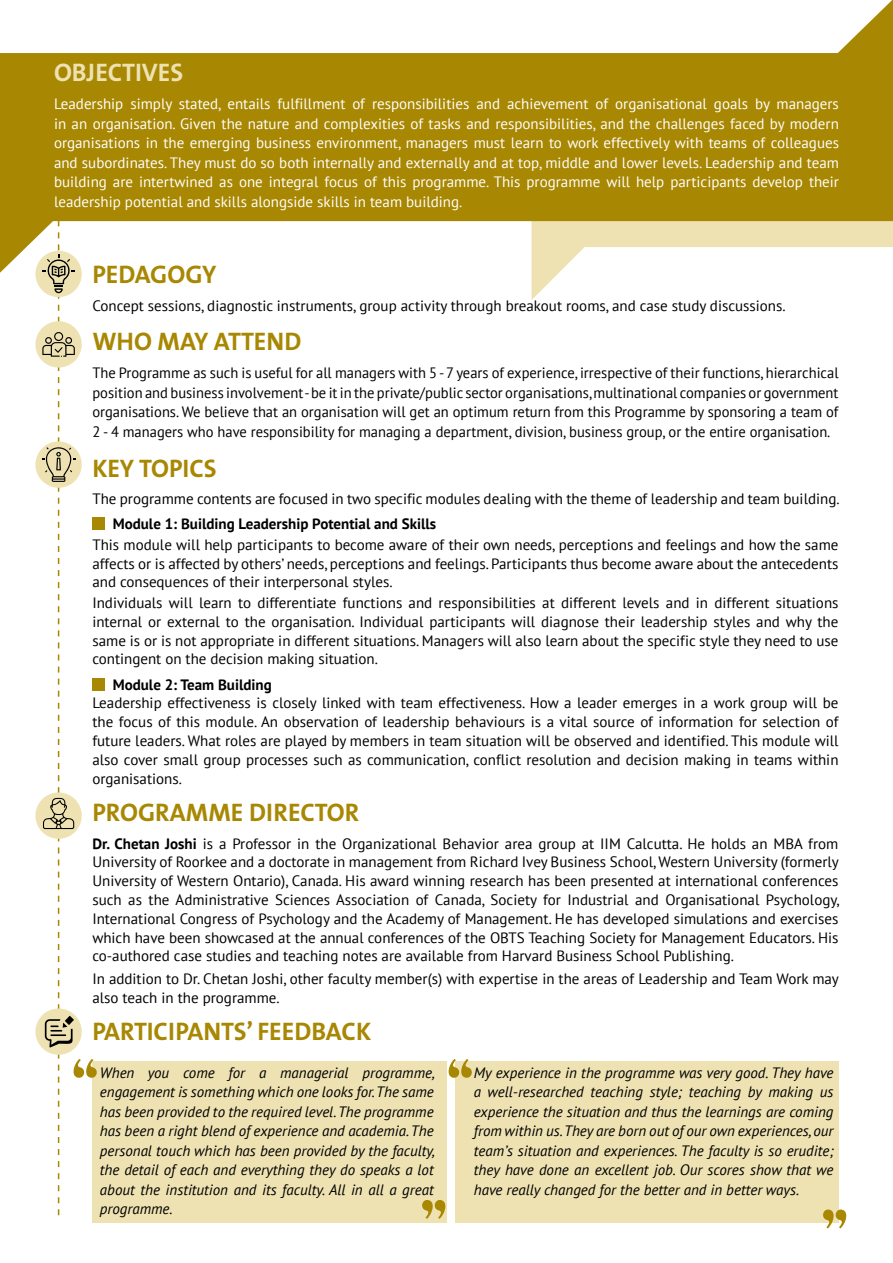
<style>
.page{position:relative;width:893px;height:1263px;background:#fff}
.page>*{position:absolute;margin:0;border:0;box-sizing:border-box;transform-origin:0 0}
.t1{font:700 25.5px "The Sans B7";color:#a88702}
.t2{font:700 25.5px "The Sans B7";color:#eee2b2}
.t3{font:15px/18.8px "PT Sans";color:#000;text-align:justify}
.t4{font:italic 15px/19.5px "PT Sans";color:#000;text-align:justify}
.t5{font:15px/19.5px "PT Sans";color:#fff;text-align:justify}
.t6{font:700 15px "PT Sans";color:#000}
.s1{font-weight:700}
</style>
<div class="page">
<svg style="left:531px;top:273px;width:28px;height:27px"></svg>
<svg style="left:0;top:0;width:893px;height:273px;fill:#a88702"></svg>
<div style="left:35px;top:251px;width:47px;height:46px;background:#eee2b2;border-radius:50%"></div>
<div style="left:92px;top:517px;width:13px;height:13px;background:#a88702"></div>
<div style="left:92px;top:678px;width:13px;height:13px;background:#a88702"></div>
<div style="left:35px;top:792px;width:47px;height:47px;background:#eee2b2;border-radius:50%"></div>
<div style="left:35px;top:321px;width:47px;height:47px;background:#eee2b2;border-radius:50%"></div>
<div style="left:35px;top:441px;width:47px;height:47px;background:#eee2b2;border-radius:50%"></div>
<div style="left:92px;top:1061px;width:354px;height:161px;background:#eee2b2"></div>
<div style="left:455px;top:1061px;width:384px;height:161px;background:#eee2b2"></div>
<svg style="left:422px;top:1200px;width:23px;height:19px"></svg>
<svg style="left:823px;top:1209px;width:23px;height:19px"></svg>
<svg style="left:449px;top:1059px;width:23px;height:19px"></svg>
<div style="left:35px;top:1008px;width:47px;height:47px;background:#eee2b2;border-radius:50%"></div>
<svg style="left:42px;top:220px;width:55px;height:995px"></svg>
<h1 class="t2" style="left:54px;top:59px;width:117px">OBJECTIVES</h1>
<p class="t5" style="left:54px;top:94px;width:786px">Leadership simply stated, entails fulfillment of responsibilities and achievement of organisational goals by managers in an organisation. Given the nature and complexities of tasks and responsibilities, and the challenges faced by modern organisations in the emerging business environment, managers must learn to work effectively with teams of colleagues and subordinates. They must do so both internally and externally and at top, middle and lower levels. Leadership and team building are intertwined as one integral focus of this programme. This programme will help participants develop their leadership potential and skills alongside skills in team building.</p>
<h1 class="t1" style="left:92px;top:261px;width:17px">PEDAGOG</h1>
<h1 class="t1" style="left:202px;top:261px;width:16px">Y</h1>
<p class="t3" style="left:92px;top:296px;width:695px">Concept sessions, diagnostic instruments, group activity through breakout rooms, and case study discussions.</p>
<h1 class="t1" style="left:92px;top:328px;width:137px">WHO MAY ATTEND</h1>
<p class="t3" style="left:92px;top:363px;width:748px;line-height:19.5px">The Programme as such is useful for all managers with 5 - 7 years of experience, irrespective of their functions, hierarchical position and business involvement - be it in the private/public sector organisations, multinational companies or government organisations. We believe that an organisation will get an optimum return from this Programme by sponsoring a team of 2 - 4 managers who have responsibility for managing a department, division, business group, or the entire organisation.</p>
<h1 class="t1" style="left:92px;top:454px;width:111px">KEY TOPICS</h1>
<p class="t3" style="left:92px;top:489px;width:749px">The programme contents are focused in two specific modules dealing with the theme of leadership and team building.</p>
<p class="t6" style="left:113px;top:514px;width:325px">Module 1: Building Leadership Potential and Skills</p>
<p class="t3" style="left:92px;top:535px;width:748px">This module will help participants to become aware of their own needs, perceptions and feelings and how the same affects or is affected by others’ needs, perceptions and feelings. Participants thus become aware about the antecedents and consequences of their interpersonal styles.</p>
<p class="t3" style="left:92px;top:593px;width:748px">Individuals will learn to differentiate functions and responsibilities at different levels and in different situations internal or external to the organisation. Individual participants will diagnose their leadership styles and why the same is or is not appropriate in different situations. Managers will also learn about the specific style they need to use contingent on the decision making situation.</p>
<p class="t6" style="left:113px;top:674px;width:161px">Module 2: Team Building</p>
<p class="t3" style="left:92px;top:693px;width:748px">Leadership effectiveness is closely linked with team effectiveness. How a leader emerges in a work group will be the focus of this module. An observation of leadership behaviours is a vital source of information for selection of future leaders. What roles are played by members in team situation will be observed and identified. This module will also cover small group processes such as communication, conflict resolution and decision making in teams within organisations.</p>
<h1 class="t1" style="left:92px;top:799px;width:18px">PROGRAMME</h1>
<h1 class="t1" style="left:249px;top:799px;width:40px">DIRECTOR</h1>
<p class="t3" style="left:92px;top:834px;width:749px"><span class="s1">Dr. Chetan Joshi</span> is a Professor in the Organizational Behavior area group at IIM Calcutta. He holds an MBA from University of Roorkee and a doctorate in management from Richard Ivey Business School, Western University (formerly University of Western Ontario), Canada. His award winning research has been presented at international conferences such as the Administrative Sciences Association of Canada, Society for Industrial and Organisational Psychology, International Congress of Psychology and the Academy of Management. He has developed simulations and exercises which have been showcased at the annual conferences of the OBTS Teaching Society for Management Educators. His co-authored case studies and teaching notes are available from Harvard Business School Publishing.</p>
<p class="t3" style="left:92px;top:969px;width:748px">In addition to Dr. Chetan Joshi, other faculty member(s) with expertise in the areas of Leadership and Team Work may also teach in the programme.</p>
<h1 class="t1" style="left:92px;top:1018px;width:15px">PART</h1>
<h1 class="t1" style="left:147px;top:1018px;width:44px">ICIPANTS</h1>
<h1 class="t1" style="left:247px;top:1018px;width:25px">’ FEED</h1>
<h1 class="t1" style="left:311px;top:1018px;width:61px">BAC K</h1>
<p class="t4" style="left:100px;top:1062px;width:337px">When you come for a managerial programme, engagement is something which one looks for. The same has been provided to the required level. The programme has been a right blend of experience and academia. The personal touch which has been provided by the faculty, the detail of each and everything they do speaks a lot about the institution and its faculty. All in all a great programme.</p>
<p class="t4" style="left:474px;top:1062px;width:361px">My experience in the programme was very good. They have a well-researched teaching style; teaching by making us experience the situation and thus the learnings are coming from within us. They are born out of our own experiences, our team’s situation and experiences. The faculty is so erudite; they have done an excellent job. Our scores show that we have really changed for the better and in better ways.</p>
</div>
